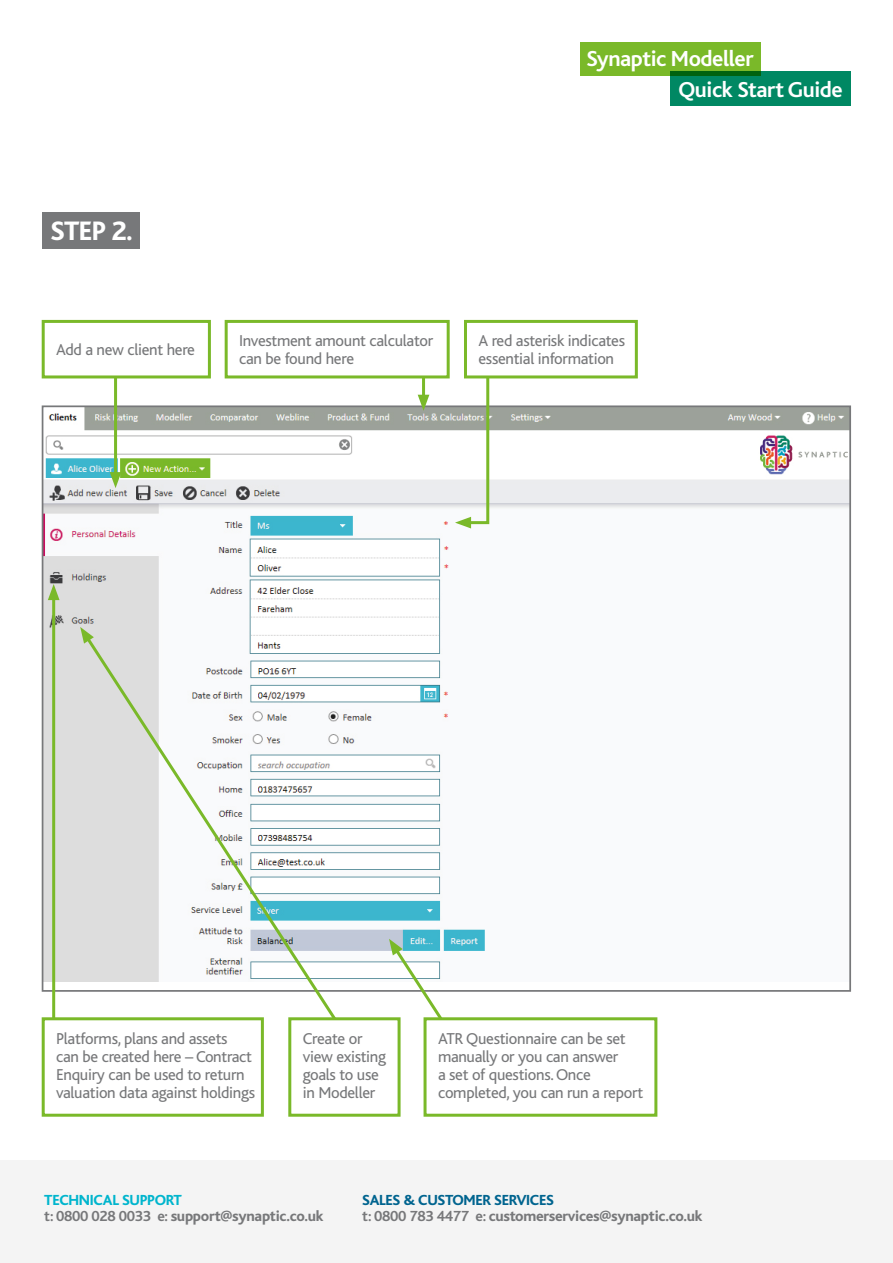
<style>
.page{position:relative;width:893px;height:1263px;background:#fff}
.page>*{position:absolute;margin:0;border:0;box-sizing:border-box;transform-origin:0 0}
.t1{font:800 27.9px "Bliss";color:#fff}
.t2{font:700 22.8px "Bliss";letter-spacing:-.02em;color:#fff}
.t3{font:700 22.65px "Bliss";letter-spacing:-.02em;color:#fff}
.t4{font:16.5px/18px "Bliss";letter-spacing:-.02em;color:#77787a}
.t5{font:800 15.3px/16.5px "Bliss";letter-spacing:-.02em;color:#77787a}
.s1{color:#00b5cd}
.s2{font-weight:700}
.s3{color:#00648f}
</style>
<div class="page">
<div style="left:670px;top:71px;width:180px;height:35px;background:#008863"></div>
<div style="left:580px;top:43px;width:180px;height:33px;background:#7ab929"></div>
<div style="left:43px;top:213px;width:97px;height:36px;background:#77787a"></div>
<div style="left:0;top:1161px;width:893px;height:102px;background:#f4f4f4"></div>
<img style="left:45px;top:408px;width:803px;height:574px">
<hr style="left:114px;top:355px;width:3px;height:123px;background:#7ab929">
<svg style="left:110px;top:472px;width:11px;height:16px"></svg>
<hr style="left:422px;top:355px;width:3px;height:45px;background:#7ab929">
<svg style="left:418px;top:395px;width:11px;height:16px"></svg>
<svg style="left:455px;top:378px;width:36px;height:150px"></svg>
<hr style="left:52px;top:594px;width:3px;height:452px;background:#7ab929">
<svg style="left:48px;top:584px;width:12px;height:16px"></svg>
<div style="left:225px;top:320px;width:225px;height:58px;background:#fff;border:3px solid #7ab929"></div>
<div style="left:464px;top:320px;width:174px;height:58px;background:#fff;border:3px solid #7ab929"></div>
<div style="left:42px;top:320px;width:169px;height:58px;background:#fff;border:3px solid #7ab929"></div>
<div style="left:42px;top:1017px;width:222px;height:100px;background:#fff;border:3px solid #7ab929"></div>
<svg style="left:82px;top:631px;width:274px;height:418px"></svg>
<svg style="left:80px;top:627px;width:14px;height:17px"></svg>
<svg style="left:389px;top:939px;width:73px;height:110px"></svg>
<div style="left:288px;top:1017px;width:113px;height:100px;background:#fff;border:3px solid #7ab929"></div>
<div style="left:424px;top:1017px;width:233px;height:100px;background:#fff;border:3px solid #7ab929"></div>
<h2 class="t2" style="left:586px;top:47px;width:169px">Synaptic Modeller</h2>
<h3 class="t3" style="left:678px;top:77px;width:166px">Quick Start Guide</h3>
<h1 class="t1" style="left:50px;top:217px;width:84px">STEP 2.</h1>
<p class="t4" style="left:56px;top:341px;width:140px">Add a new client here</p>
<p class="t4" style="left:239px;top:332px;width:196px">Investment amount calculator can be found here</p>
<p class="t4" style="left:478px;top:332px;width:148px">A red asterisk indicates essential information</p>
<p class="t4" style="left:56px;top:1030px;width:200px">Platforms, plans and assets<br>can be created here – Contract<br>Enquiry can be used to return valuation data against holdings</p>
<p class="t4" style="left:303px;top:1030px;width:85px">Create or view existing goals to use in Modeller</p>
<p class="t4" style="left:438px;top:1030px;width:207px">ATR Questionnaire can be set manually or you can answer<br>a set of questions. Once completed, you can run a report</p>
<p class="t5" style="left:44px;top:1192px;width:281px"><span class="s1">TECHNICAL SUPPORT<br></span><span class="s2">t: 0800 028 0033 e:</span> support@synaptic.co.uk</p>
<p class="t5" style="left:362px;top:1192px;width:342px"><span class="s3">SALES &amp; CUSTOMER SERVICES<br></span><span class="s2">t: 0800 783 4477 e:</span> customerservices@synaptic.co.uk</p>
</div>
